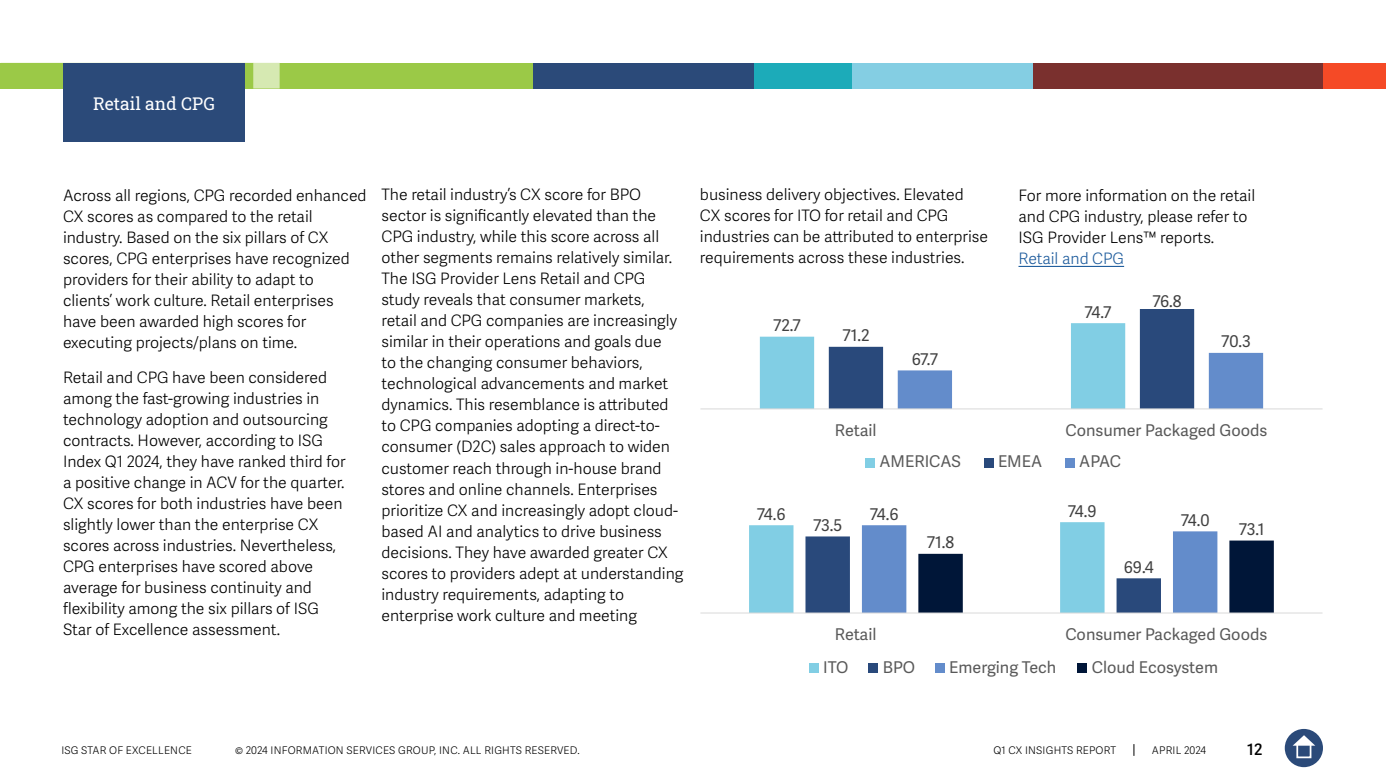
<style>
.page{position:relative;width:1386px;height:780px;background:#fff}
.page>*{position:absolute;margin:0;border:0;box-sizing:border-box;transform-origin:0 0}
.t1{font:17.5px "Roboto Slab ISG P Regular";color:#fff}
.t2{font:16.28px "Adelle Sans";color:#595959}
.t3{font:16.28px "Adelle Sans";letter-spacing:-.03em;color:#404040}
.t4{font:300 15.75px/21px "Adelle Sans";color:#000101}
.t5{font:300 15.75px "Adelle Sans";color:#215e9e}
.t6{font:600 15.75px "Adelle Sans";color:#000}
.t7{font:300 10.5px "Adelle Sans";letter-spacing:.02em;color:#000}
</style>
<div class="page">
<div style="left:0;top:63px;width:533px;height:25px;background:#9bc947"></div>
<svg style="left:253px;top:63px;width:27px;height:25px"></svg>
<div style="left:533px;top:63px;width:223px;height:25px;background:#2b4a79"></div>
<div style="left:850px;top:63px;width:184px;height:25px;background:#84cee3"></div>
<div style="left:1323px;top:63px;width:63px;height:25px;background:#f54a26"></div>
<div style="left:1033px;top:63px;width:290px;height:25px;background:#7a302e"></div>
<div style="left:754px;top:63px;width:98px;height:25px;background:#1cabb9"></div>
<hr style="left:1018px;top:266px;width:106px;height:1px;background:#215e9e">
<svg style="left:1133px;top:744px;width:1px;height:12px"></svg>
<div style="left:1285px;top:729px;width:38px;height:38px;background:#2b4a79;border-radius:50%"></div>
<svg style="left:1293px;top:735px;width:22px;height:10px"></svg>
<div style="left:1296px;top:743px;width:15px;height:15px;border:2px solid #fff"></div>
<div style="left:63px;top:63px;width:182px;height:79px;background:#2b4a79"></div>
<svg style="left:760px;top:309px;width:503px;height:99px"></svg>
<hr style="left:700px;top:408px;width:623px;height:1px;background:#d9d9d9">
<div style="left:865px;top:458px;width:10px;height:9px;background:#81cee4"></div>
<div style="left:984px;top:458px;width:9px;height:9px;background:#29497b"></div>
<div style="left:1065px;top:458px;width:10px;height:9px;background:#638ccb"></div>
<svg style="left:749px;top:522px;width:525px;height:90px"></svg>
<hr style="left:700px;top:612px;width:623px;height:1px;background:#d9d9d9">
<div style="left:809px;top:663px;width:10px;height:10px;background:#81cee4"></div>
<div style="left:869px;top:663px;width:9px;height:10px;background:#29497b"></div>
<div style="left:935px;top:663px;width:9px;height:10px;background:#638ccb"></div>
<div style="left:1078px;top:663px;width:9px;height:10px;background:#001638"></div>
<p class="t1" style="left:93px;top:91px;width:123px">Retail and CPG</p>
<p class="t4" style="left:63px;top:185px;width:305px">Across all regions, CPG recorded enhanced CX scores as compared to the retail industry. Based on the six pillars of CX scores, CPG enterprises have recognized providers for their ability to adapt to clients’ work culture. Retail enterprises have been awarded high scores for executing projects/plans on time.</p>
<p class="t4" style="left:63px;top:367px;width:284px">Retail and CPG have been considered among the fast-growing industries in technology adoption and outsourcing contracts. However, according to ISG Index Q1 2024, they have ranked third for a positive change in ACV for the quarter.<br>CX scores for both industries have been slightly lower than the enterprise CX scores across industries. Nevertheless, CPG enterprises have scored above average for business continuity and flexibility among the six pillars of ISG Star of Excellence assessment.</p>
<p class="t4" style="left:381px;top:185px;width:304px">The retail industry’s CX score for BPO sector is significantly elevated than the CPG industry, while this score across all other segments remains relatively similar.<br>The ISG Provider Lens Retail and CPG study reveals that consumer markets, retail and CPG companies are increasingly similar in their operations and goals due<br>to the changing consumer behaviors, technological advancements and market dynamics. This resemblance is attributed to CPG companies adopting a direct-to&shy;consumer (D2C) sales approach to widen customer reach through in-house brand stores and online channels. Enterprises prioritize CX and increasingly adopt cloud&shy;based AI and analytics to drive business decisions. They have awarded greater CX scores to providers adept at understanding industry requirements, adapting to enterprise work culture and meeting</p>
<p class="t4" style="left:700px;top:185px;width:290px">business delivery objectives. Elevated CX scores for ITO for retail and CPG industries can be attributed to enterprise requirements across these industries.</p>
<p class="t4" style="left:1018px;top:185px;width:238px">For more information on the retail and CPG industry, please refer to<br>ISG Provider Lens™ reports.</p>
<p class="t5" style="left:1018px;top:249px;width:107px">Retail and CPG</p>
<p class="t3" style="left:1152px;top:292px;width:31px">76.8</p>
<p class="t3" style="left:1085px;top:302px;width:28px">74.7</p>
<p class="t3" style="left:773px;top:316px;width:29px">72.7</p>
<p class="t3" style="left:842px;top:326px;width:29px">71.2</p>
<p class="t3" style="left:1221px;top:332px;width:31px">70.3</p>
<p class="t3" style="left:912px;top:350px;width:28px">67.7</p>
<p class="t2" style="left:835px;top:421px;width:43px">Retail</p>
<p class="t2" style="left:1066px;top:421px;width:203px">Consumer Packaged Goods</p>
<p class="t2" style="left:880px;top:452px;width:83px">AMERICAS</p>
<p class="t2" style="left:998px;top:452px;width:46px">EMEA</p>
<p class="t2" style="left:1079px;top:452px;width:43px">APAC</p>
<p class="t3" style="left:757px;top:504px;width:30px">74.6</p>
<p class="t3" style="left:1068px;top:501px;width:30px">74.9</p>
<p class="t3" style="left:813px;top:516px;width:31px">73.5</p>
<p class="t3" style="left:870px;top:504px;width:30px">74.6</p>
<p class="t3" style="left:1181px;top:510px;width:30px">74.0</p>
<p class="t3" style="left:1239px;top:520px;width:27px">73.1</p>
<p class="t3" style="left:927px;top:533px;width:29px">71.8</p>
<p class="t3" style="left:1124px;top:557px;width:31px">69.4</p>
<p class="t2" style="left:835px;top:625px;width:43px">Retail</p>
<p class="t2" style="left:1065px;top:625px;width:203px">Consumer Packaged Goods</p>
<p class="t2" style="left:823px;top:657px;width:27px">ITO</p>
<p class="t2" style="left:883px;top:657px;width:34px">BPO</p>
<p class="t2" style="left:949px;top:657px;width:109px">Emerging Tech</p>
<p class="t2" style="left:1092px;top:657px;width:128px">Cloud Ecosystem</p>
<p class="t7" style="left:61px;top:744px;width:132px">ISG STAR OF EXCELLENCE</p>
<p class="t7" style="left:235px;top:744px;width:346px">© 2024 INFORMATION SERVICES GROUP, INC. ALL RIGHTS RESERVED.</p>
<p class="t7" style="left:993px;top:744px;width:124px">Q1 CX INSIGHTS REPORT</p>
<p class="t7" style="left:1152px;top:744px;width:56px">APRIL 2024</p>
<p class="t6" style="left:1247px;top:740px;width:17px">12</p>
</div>
